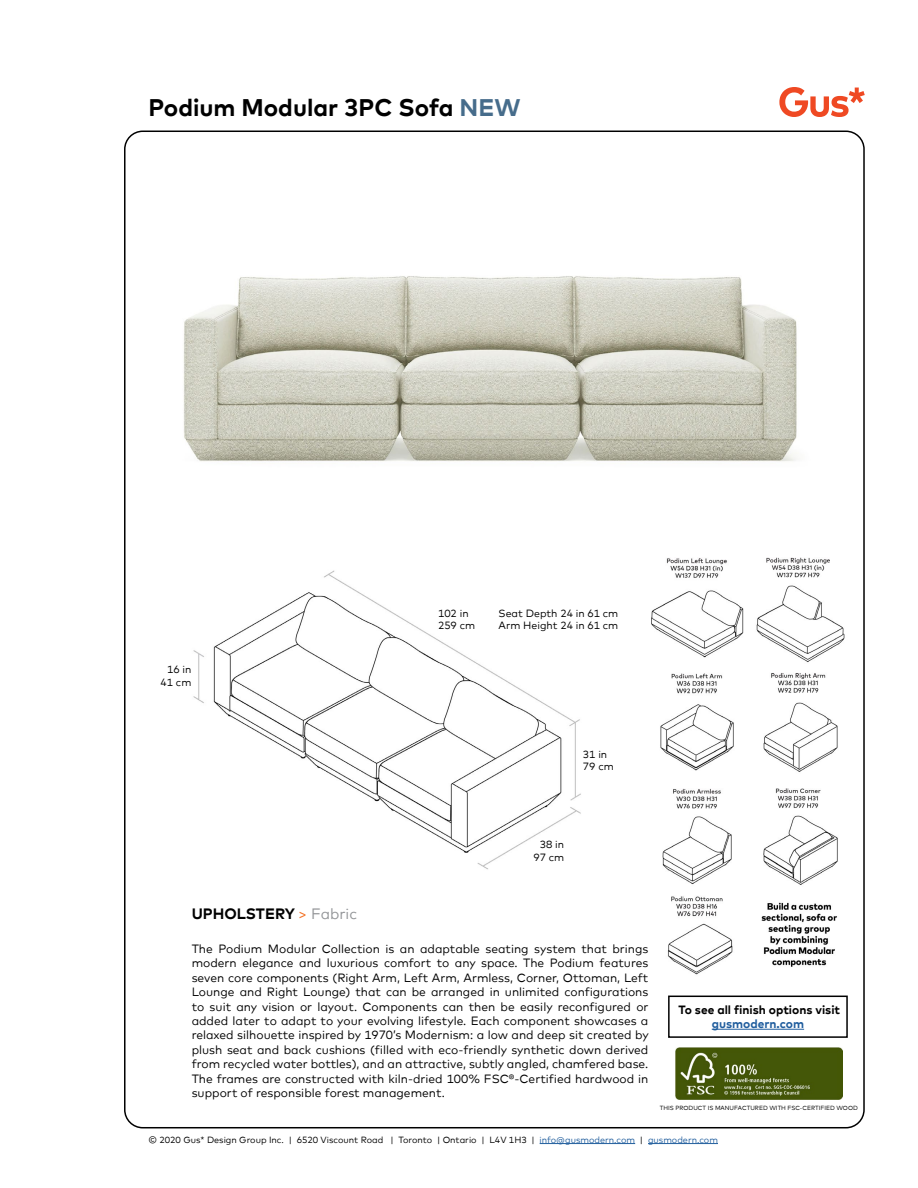
<style>
.page{position:relative;width:918px;height:1188px;background:#fff}
.page>*{position:absolute;margin:0;border:0;box-sizing:border-box;transform-origin:0 0}
.t1{font:700 24px "Mark";color:#000}
.t2{font:700 15px "Mark";color:#000}
.t3{font:12px/14.4px "Mark";color:#000;text-align:justify}
.t4{font:700 12px "Mark";color:#000}
.t5{font:700 12px "Mark";color:#215e9e}
.t6{font:10.5px/12.6px "Mark";color:#000}
.t7{font:9px "Mark";color:#000}
.t8{font:6px "Mark";color:#000}
.s1{color:#466c8b}
.s2{font-weight:400;color:#f36f21}
.s3{font-weight:400;color:#939598}
.s4{color:#215e9e}
</style>
<div class="page">
<svg style="left:779px;top:87px;width:86px;height:30px"></svg>
<hr style="left:540px;top:1143px;width:95px;height:1px;background:#215e9e">
<hr style="left:648px;top:1143px;width:70px;height:1px;background:#215e9e">
<img style="left:183px;top:276px;width:618px;height:282px">
<img style="left:676px;top:1048px;width:167px;height:52px">
<img style="left:183px;top:515px;width:449px;height:355px">
<div style="left:157px;top:826px;width:139px;height:81px;background:#fff"></div>
<div style="left:668px;top:996px;width:180px;height:42px;border:2px solid #000"></div>
<hr style="left:712px;top:1029px;width:92px;height:1px;background:#215e9e">
<img style="left:651px;top:558px;width:194px;height:417px">
<div style="left:532px;top:839px;width:31px;height:23px;background:#fff"></div>
<div style="left:163px;top:664px;width:31px;height:22px;background:#fff"></div>
<div style="left:438px;top:610px;width:170px;height:22px;background:#fff"></div>
<div style="left:438px;top:603px;width:51px;height:31px;background:#fff"></div>
<div style="left:499px;top:603px;width:125px;height:31px;background:#fff"></div>
<div style="left:583px;top:744px;width:38px;height:31px;background:#fff"></div>
<h1 class="t1" style="left:148px;top:92px;width:374px">Podium Modular 3PC Sofa <span class="s1">NEW</span></h1>
<p class="t6" style="left:161px;top:663px;width:32px;text-align:right">16 in<br>41 cm</p>
<p class="t6" style="left:438px;top:607px;width:39px">102 in<br>259 cm</p>
<p class="t6" style="left:499px;top:607px;width:121px">Seat Depth 24 in 61 cm<br>Arm Height 24 in 61 cm</p>
<p class="t6" style="left:583px;top:747px;width:32px">31 in<br>79 cm</p>
<p class="t6" style="left:533px;top:838px;width:32px;text-align:right">38 in<br>97 cm</p>
<p class="t2" style="left:192px;top:904px;width:167px">UPHOLSTERY <span class="s2">&gt;</span> <span class="s3">Fabric</span></p>
<p class="t3" style="left:192px;top:941px;width:459px">The Podium Modular Collection is an adaptable seating system that brings modern elegance and luxurious comfort to any space. The Podium features seven core components (Right Arm, Left Arm, Armless, Corner, Ottoman, Left Lounge and Right Lounge) that can be arranged in unlimited configurations to suit any vision or layout. Components can then be easily reconfigured or added later to adapt to your evolving lifestyle. Each component showcases a relaxed silhouette inspired by 1970’s Modernism: a low and deep sit created by plush seat and back cushions (filled with eco-friendly synthetic down derived from recycled water bottles), and an attractive, subtly angled, chamfered base.<br>The frames are constructed with kiln-dried 100% FSC®-Certified hardwood in support of responsible forest management.</p>
<p class="t4" style="left:679px;top:1002px;width:163px">To see all finish options visit</p>
<p class="t5" style="left:712px;top:1016px;width:94px">gusmodern.com</p>
<p class="t8" style="left:660px;top:1105px;width:200px">THIS PRODUCT IS MANUFACTURED WITH FSC-CERTIFIED WOOD</p>
<p class="t7" style="left:148px;top:1134px;width:571px">© 2020 Gus* Design Group Inc. | 6520 Viscount Road | Toronto | Ontario | L4V 1H3 | <span class="s4">info@gusmodern.com</span> | <span class="s4">gusmodern.com</span></p>
</div>
